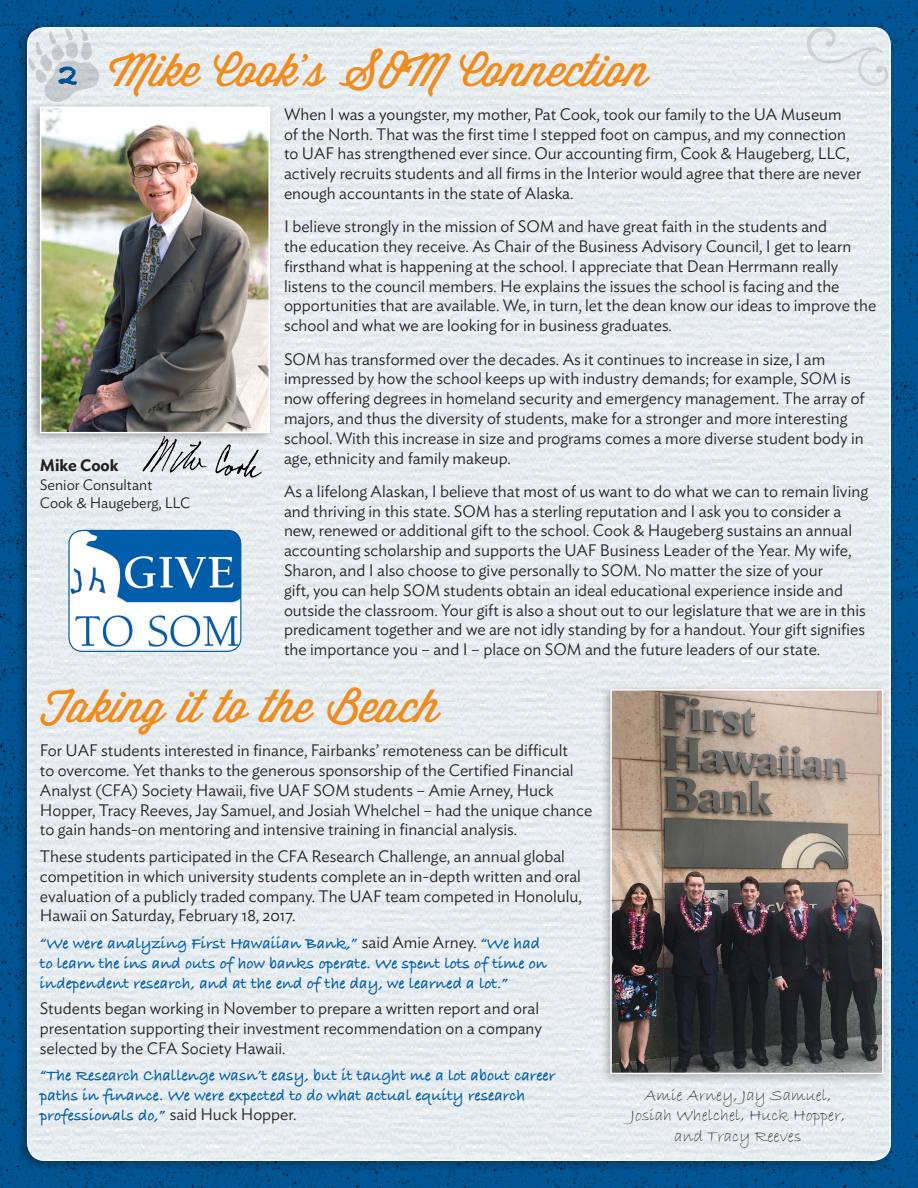
<style>
.page{position:relative;width:918px;height:1188px;background:#fff}
.page>*{position:absolute;margin:0;border:0;box-sizing:border-box;transform-origin:0 0}
.t1{font:45px "Wisdom Script AI";color:#f08b1d}
.t2{font:17.1px/20.5px "Bradley Hand ITC";color:#333;text-align:center}
.t3{font:300 16.5px/19.8px "Ideal Sans";color:#231f20}
.t4{font:700 16.5px/19.8px "Bradley Hand ITCTT";color:#005daa}
.t5{font:600 16.5px "Ideal Sans";color:#231f20}
.t6{font:300 15px/18px "Ideal Sans";color:#231f20}
.s1{font-family:"Bradley Hand ITC";font-size:30px;color:#005695}
.s2{font-family:"Ideal Sans";font-weight:300;color:#231f20}
</style>
<div class="page">
<img style="left:0;top:0;width:918px;height:1188px">
<div style="left:16px;top:22px;width:880px;height:1150px;background:#231f20;opacity:.35"></div>
<div style="left:28px;top:28px;width:862px;height:1132px;background:#e8eef1;border-radius:18px"></div>
<svg style="left:805px;top:27px;width:83px;height:60px"></svg>
<img style="left:142px;top:445px;width:126px;height:34px">
<img style="left:70px;top:530px;width:171px;height:119px">
<div style="left:68px;top:530px;width:173px;height:122px;border:1px solid #005695;border-radius:14px"></div>
<svg style="left:28px;top:28px;width:73px;height:73px"></svg>
<div style="left:28px;top:101px;width:247px;height:344px;background:#231f20;opacity:.35"></div>
<img style="left:43px;top:110px;width:224px;height:320px">
<div style="left:40px;top:107px;width:230px;height:326px;border:2px solid #fff"></div>
<div style="left:600px;top:683px;width:289px;height:402px;background:#231f20;opacity:.35"></div>
<img style="left:613px;top:692px;width:268px;height:379px">
<div style="left:610px;top:689px;width:274px;height:385px;border:2px solid #fff"></div>
<h1 class="t1" style="left:59px;top:36px;width:591px"><span class="s1">2</span> Mike Cook’s SOM Connection</h1>
<p class="t5" style="left:40px;top:453px;width:80px">Mike Cook</p>
<p class="t6" style="left:40px;top:474px;width:152px">Senior Consultant<br>Cook &amp; Haugeberg, LLC</p>
<p class="t3" style="left:284px;top:103px;width:579px">When I was a youngster, my mother, Pat Cook, took our family to the UA Museum<br>of the North. That was the first time I stepped foot on campus, and my connection to UAF has strengthened ever since. Our accounting firm, Cook &amp; Haugeberg, LLC, actively recruits students and all firms in the Interior would agree that there are never enough accountants in the state of Alaska.</p>
<p class="t3" style="left:284px;top:215px;width:594px">I believe strongly in the mission of SOM and have great faith in the students and<br>the education they receive. As Chair of the Business Advisory Council, I get to learn firsthand what is happening at the school. I appreciate that Dean Herrmann really listens to the council members. He explains the issues the school is facing and the opportunities that are available. We, in turn, let the dean know our ideas to improve the school and what we are looking for in business graduates.</p>
<p class="t3" style="left:284px;top:347px;width:582px">SOM has transformed over the decades. As it continues to increase in size, I am impressed by how the school keeps up with industry demands; for example, SOM is now offering degrees in homeland security and emergency management. The array of majors, and thus the diversity of students, make for a stronger and more interesting school. With this increase in size and programs comes a more diverse student body in age, ethnicity and family makeup.</p>
<p class="t3" style="left:284px;top:480px;width:586px">As a lifelong Alaskan, I believe that most of us want to do what we can to remain living and thriving in this state. SOM has a sterling reputation and I ask you to consider a new, renewed or additional gift to the school. Cook &amp; Haugeberg sustains an annual accounting scholarship and supports the UAF Business Leader of the Year. My wife, Sharon, and I also choose to give personally to SOM. No matter the size of your<br>gift, you can help SOM students obtain an ideal educational experience inside and outside the classroom. Your gift is also a shout out to our legislature that we are in this predicament together and we are not idly standing by for a handout. Your gift signifies the importance you – and I – place on SOM and the future leaders of our state.</p>
<h1 class="t1" style="left:40px;top:671px;width:401px">Taking it to the Beach</h1>
<p class="t3" style="left:40px;top:739px;width:554px">For UAF students interested in finance, Fairbanks’ remoteness can be difficult<br>to overcome. Yet thanks to the generous sponsorship of the Certified Financial Analyst (CFA) Society Hawaii, five UAF SOM students – Amie Arney, Huck Hopper, Tracy Reeves, Jay Samuel, and Josiah Whelchel – had the unique chance to gain hands-on mentoring and intensive training in financial analysis.</p>
<p class="t3" style="left:40px;top:845px;width:544px">These students participated in the CFA Research Challenge, an annual global competition in which university students complete an in-depth written and oral evaluation of a publicly traded company. The UAF team competed in Honolulu, Hawaii on Saturday, February 18, 2017.</p>
<p class="t4" style="left:40px;top:933px;width:509px">“We were analyzing First Hawaiian Bank,” <span class="s2">said Amie Arney.</span> “We had to learn the ins and outs of how banks operate. We spent lots of time on independent research, and at the end of the day, we learned a lot.”</p>
<p class="t3" style="left:40px;top:997px;width:504px">Students began working in November to prepare a written report and oral presentation supporting their investment recommendation on a company selected by the CFA Society Hawaii.</p>
<p class="t4" style="left:40px;top:1065px;width:517px">“The Research Challenge wasn’t easy, but it taught me a lot about career paths in finance. We were expected to do what actual equity research professionals do,” <span class="s2">said Huck Hopper.</span></p>
<p class="t2" style="left:631px;top:1085px;width:216px">Amie Arney, Jay Samuel,<br>Josiah Whelchel, Huck Hopper, and Tracy Reeves</p>
</div>
